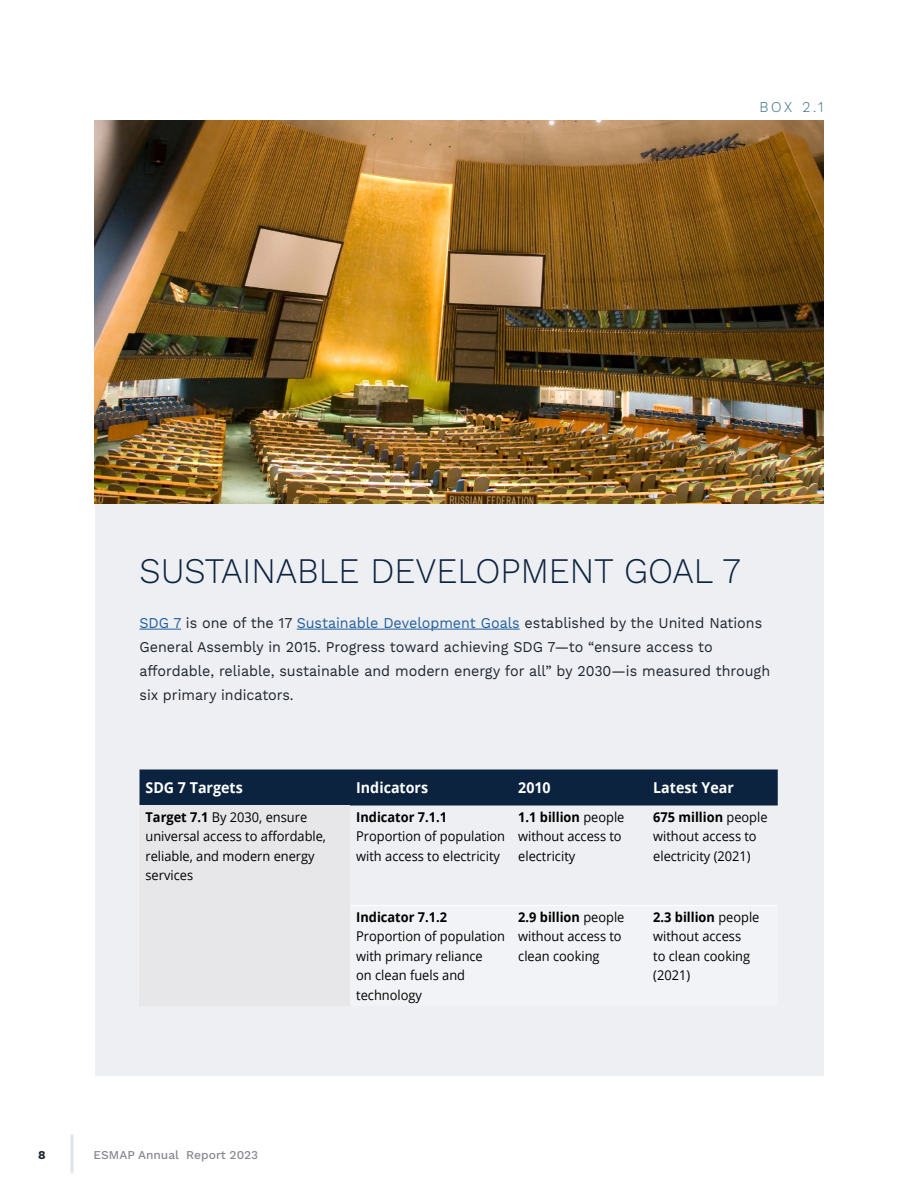
<style>
.page{position:relative;width:918px;height:1188px;background:#fff}
.page>*{position:absolute;margin:0;border:0;box-sizing:border-box;transform-origin:0 0}
.t1{font:300 36px "Work Sans";color:#0c233f;scale:.95 1}
.t2{font:15px/24px "Work Sans";color:#1e252c;scale:.95 1}
.t3{font:700 15px "Open Sans";color:#fff;scale:.95 1}
.t4{font:300 15px "Work Sans";color:#366b86;scale:.95 1}
.t5{font:13.5px/19.5px "Open Sans";color:#000;scale:.95 1}
.t6{font:700 13.5px "Open Sans";color:#000;scale:.95 1}
.t7{font:500 12px "Work Sans";color:#8a888d}
.t8{font:700 12px "Work Sans";color:#1e252c}
.s1{color:#215e9e}
.s2{font-weight:700}
</style>
<div class="page">
<hr style="left:70px;top:1136px;width:4px;height:36px;background:#e6e9ef">
<div style="left:95px;top:441px;width:728px;height:635px;background:#edeff3"></div>
<img style="left:94px;top:121px;width:730px;height:382px">
<hr style="left:140px;top:629px;width:41px;height:1px;background:#215e9e">
<hr style="left:297px;top:629px;width:223px;height:1px;background:#215e9e">
<div style="left:140px;top:770px;width:638px;height:36px;background:#0c233f"></div>
<div style="left:140px;top:806px;width:210px;height:200px;background:#e7e6e9"></div>
<hr style="left:350px;top:905px;width:162px;height:1px;background:#fff">
<hr style="left:512px;top:905px;width:135px;height:1px;background:#fff">
<hr style="left:647px;top:905px;width:131px;height:1px;background:#fff">
<p class="t4" style="left:759px;top:98px;width:69px">BOX 2.1</p>
<h1 class="t1" style="left:140px;top:550px;width:634px">SUSTAINABLE DEVELOPMENT GOAL 7</h1>
<p class="t2" style="left:140px;top:611px;width:666px"><span class="s1">SDG 7</span> is one of the 17 <span class="s1">Sustainable Development Goals</span> established by the United Nations General Assembly in 2015. Progress toward achieving SDG 7—to “ensure access to affordable, reliable, sustainable and modern energy for all” by 2030—is measured through six primary indicators.</p>
<p class="t3" style="left:146px;top:777px;width:104px">SDG 7 Targets</p>
<p class="t3" style="left:356px;top:777px;width:77px">Indicators</p>
<p class="t3" style="left:518px;top:777px;width:36px">2010</p>
<p class="t3" style="left:653px;top:777px;width:86px">Latest Year</p>
<p class="t5" style="left:146px;top:807px;width:192px"><span class="s2">Target 7.1</span> By 2030, ensure universal access to affordable, reliable, and modern energy services</p>
<p class="t6" style="left:356px;top:807px;width:97px">Indicator 7.1.1</p>
<p class="t5" style="left:518px;top:807px;width:113px"><span class="s2">1.1 billion</span> people without access to electricity</p>
<p class="t5" style="left:653px;top:807px;width:122px"><span class="s2">675 million</span> people without access to electricity (2021)</p>
<p class="t5" style="left:356px;top:826px;width:158px">Proportion of population with access to electricity</p>
<p class="t8" style="left:38px;top:1148px;width:9px">8</p>
<p class="t7" style="left:94px;top:1148px;width:166px">ESMAP Annual Report 2023</p>
<p class="t6" style="left:356px;top:907px;width:97px">Indicator 7.1.2</p>
<p class="t5" style="left:356px;top:926px;width:158px">Proportion of population with primary reliance<br>on clean fuels and technology</p>
<p class="t5" style="left:518px;top:907px;width:113px"><span class="s2">2.9 billion</span> people without access to clean cooking</p>
<p class="t5" style="left:653px;top:907px;width:113px"><span class="s2">2.3 billion</span> people without access<br>to clean cooking (2021)</p>
</div>
